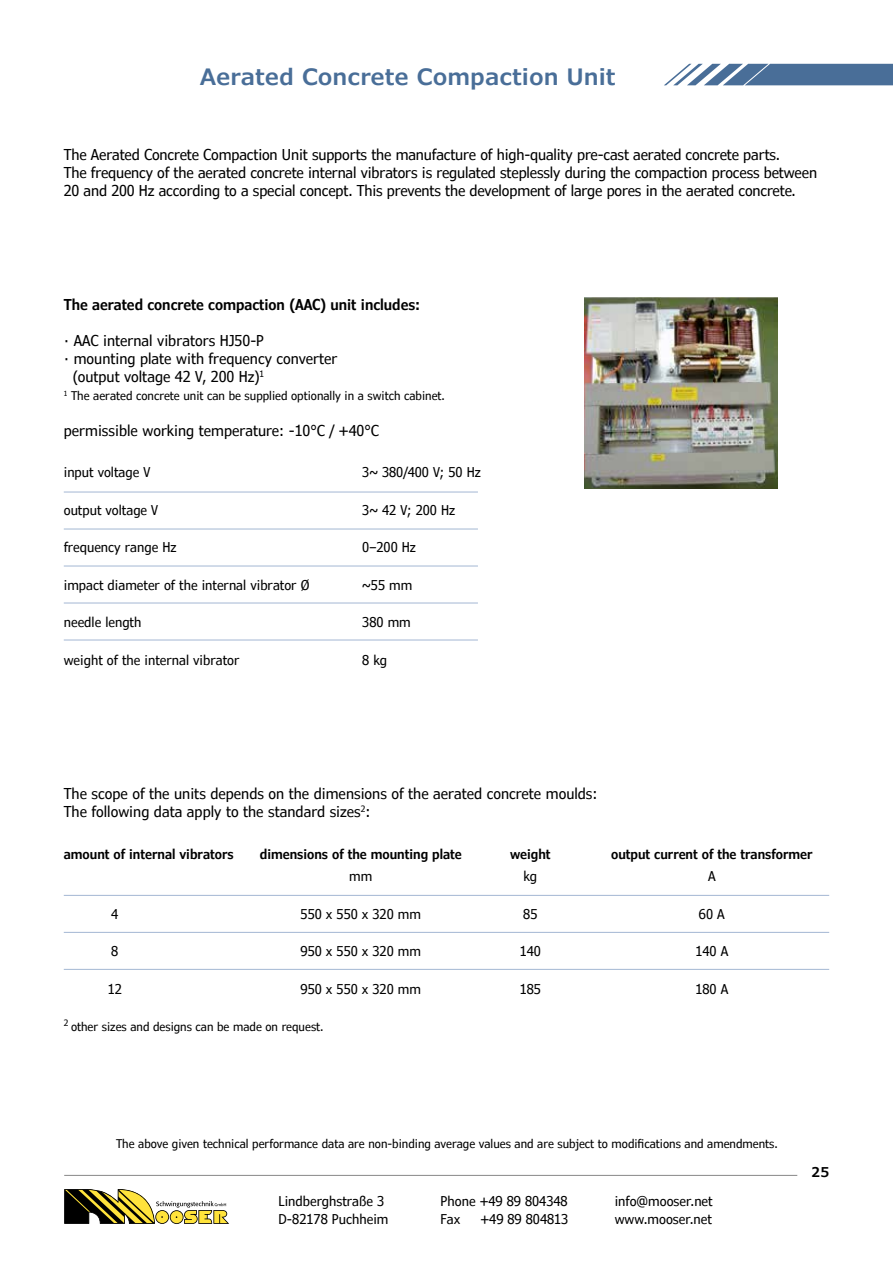
<style>
.page{position:relative;width:893px;height:1263px;background:#fff}
.page>*{position:absolute;margin:0;border:0;box-sizing:border-box;transform-origin:0 0}
.t1{font:600 22.5px "Verdana Pro";color:#496e98}
.t2{font:condensed 15px/18px "Verdana Pro";letter-spacing:-.01em;color:#000}
.t3{font:600 condensed 15px "Verdana Pro";color:#000}
.t4{font:condensed 13.5px "Verdana Pro";color:#000}
.t5{font:600 condensed 13.5px "Verdana Pro";color:#000}
.t6{font:600 13.5px "Verdana Pro";color:#000}
.t7{font:condensed 12px "Verdana Pro";color:#000}
</style>
<div class="page">
<svg style="left:64px;top:1189px;width:165px;height:35px"></svg>
<hr style="left:64px;top:1175px;width:733px;height:1px;background:#878787">
<hr style="left:64px;top:492px;width:414px;height:1px;background:#a3b7d3">
<hr style="left:64px;top:529px;width:414px;height:1px;background:#a3b7d3">
<hr style="left:64px;top:566px;width:414px;height:1px;background:#a3b7d3">
<hr style="left:64px;top:603px;width:414px;height:1px;background:#a3b7d3">
<hr style="left:64px;top:640px;width:414px;height:1px;background:#a3b7d3">
<hr style="left:64px;top:895px;width:765px;height:1px;background:#a3b7d3">
<hr style="left:64px;top:932px;width:765px;height:1px;background:#a3b7d3">
<hr style="left:64px;top:969px;width:765px;height:1px;background:#a3b7d3">
<img style="left:584px;top:298px;width:194px;height:190px">
<svg style="left:664px;top:64px;width:229px;height:21px"></svg>
<h1 class="t1" style="left:200px;top:63px;width:417px">Aerated Concrete Compaction Unit</h1>
<p class="t2" style="left:64px;top:146px;width:755px">The Aerated Concrete Compaction Unit supports the manufacture of high-quality pre-cast aerated concrete parts.<br>The frequency of the aerated concrete internal vibrators is regulated steplessly during the compaction process between<br>20 and 200 Hz according to a special concept. This prevents the development of large pores in the aerated concrete.</p>
<p class="t3" style="left:64px;top:294px;width:358px">The aerated concrete compaction (AAC) unit includes:</p>
<p class="t2" style="left:64px;top:331px;width:202px">· AAC internal vibrators HJ50-P</p>
<p class="t2" style="left:64px;top:349px;width:275px">· mounting plate with frequency converter</p>
<p class="t2" style="left:73px;top:367px;width:193px">(output voltage 42 V, 200 Hz)<sup>1</sup></p>
<p class="t7" style="left:64px;top:388px;width:383px"><sup>1</sup> The aerated concrete unit can be supplied optionally in a switch cabinet.</p>
<p class="t2" style="left:64px;top:421px;width:317px">permissible working temperature: -10°C / +40°C</p>
<p class="t4" style="left:64px;top:464px;width:88px">input voltage V</p>
<p class="t4" style="left:362px;top:464px;width:120px">3~ 380/400 V; 50 Hz</p>
<p class="t4" style="left:64px;top:501px;width:96px">output voltage V</p>
<p class="t4" style="left:362px;top:501px;width:94px">3~ 42 V; 200 Hz</p>
<p class="t4" style="left:64px;top:539px;width:114px">frequency range Hz</p>
<p class="t4" style="left:362px;top:539px;width:55px">0–200 Hz</p>
<p class="t4" style="left:64px;top:576px;width:247px">impact diameter of the internal vibrator Ø</p>
<p class="t4" style="left:362px;top:576px;width:52px">~55 mm</p>
<p class="t4" style="left:64px;top:614px;width:79px">needle length</p>
<p class="t4" style="left:362px;top:614px;width:50px">380 mm</p>
<p class="t4" style="left:64px;top:651px;width:177px">weight of the internal vibrator</p>
<p class="t4" style="left:362px;top:651px;width:26px">8 kg</p>
<p class="t2" style="left:64px;top:785px;width:535px">The scope of the units depends on the dimensions of the aerated concrete moulds:<br>The following data apply to the standard sizes<sup>2</sup>:</p>
<p class="t5" style="left:64px;top:845px;width:171px">amount of internal vibrators</p>
<p class="t5" style="left:260px;top:845px;width:203px">dimensions of the mounting plate</p>
<p class="t5" style="left:510px;top:845px;width:42px">weight</p>
<p class="t5" style="left:611px;top:845px;width:203px">output current of the transformer</p>
<p class="t4" style="left:349px;top:868px;width:25px">mm</p>
<p class="t4" style="left:523px;top:868px;width:15px">kg</p>
<p class="t4" style="left:708px;top:868px;width:9px">A</p>
<p class="t4" style="left:111px;top:905px;width:9px">4</p>
<p class="t4" style="left:301px;top:905px;width:122px">550 x 550 x 320 mm</p>
<p class="t4" style="left:523px;top:905px;width:16px">85</p>
<p class="t4" style="left:699px;top:905px;width:27px">60 A</p>
<p class="t4" style="left:111px;top:943px;width:9px">8</p>
<p class="t4" style="left:301px;top:943px;width:122px">950 x 550 x 320 mm</p>
<p class="t4" style="left:520px;top:943px;width:23px">140</p>
<p class="t4" style="left:695px;top:943px;width:34px">140 A</p>
<p class="t4" style="left:108px;top:980px;width:16px">12</p>
<p class="t4" style="left:301px;top:980px;width:122px">950 x 550 x 320 mm</p>
<p class="t4" style="left:520px;top:980px;width:23px">185</p>
<p class="t4" style="left:695px;top:980px;width:34px">180 A</p>
<p class="t7" style="left:64px;top:1019px;width:261px"><sup>2</sup> other sizes and designs can be made on request.</p>
<p class="t7" style="left:116px;top:1136px;width:663px">The above given technical performance data are non-binding average values and are subject to modifications and amendments.</p>
<p class="t4" style="left:279px;top:1192px;width:107px">Lindberghstraße 3</p>
<p class="t4" style="left:441px;top:1192px;width:129px">Phone +49 89 804348</p>
<p class="t4" style="left:615px;top:1192px;width:100px">info@mooser.net</p>
<p class="t4" style="left:279px;top:1210px;width:111px">D-82178 Puchheim</p>
<p class="t4" style="left:441px;top:1210px;width:21px">Fax</p>
<p class="t4" style="left:480px;top:1210px;width:89px">+49 89 804813</p>
<p class="t4" style="left:615px;top:1210px;width:99px">www.mooser.net</p>
<p class="t6" style="left:811px;top:1163px;width:19px">25</p>
</div>
